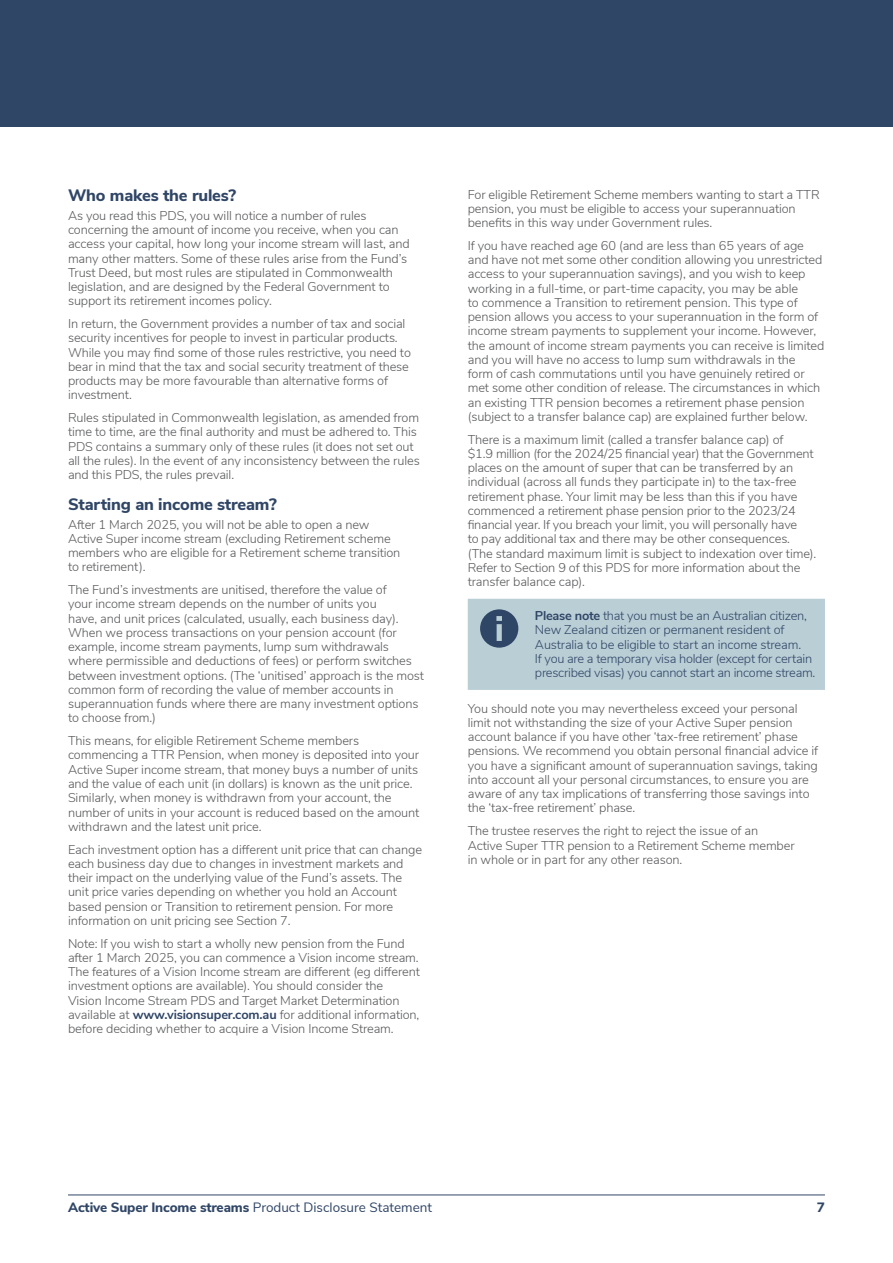
<style>
.page{position:relative;width:893px;height:1263px;background:#fff}
.page>*{position:absolute;margin:0;border:0;box-sizing:border-box;transform-origin:0 0}
.t1{font:800 16.5px "Nunito Sans";letter-spacing:-.01em;color:#304666}
.t2{font:13.5px "Nunito Sans";color:#304666}
.t3{font:800 13.5px "Nunito Sans";color:#304666}
.t4{font:300 12.75px/14.2px "Nunito Sans";letter-spacing:-.01em;color:#58595b}
.t5{font:300 12.75px/14.2px "Nunito Sans";letter-spacing:-.02em;color:#304666}
.s1{font-weight:700;color:#304666}
.s2{font-weight:700}
.s3{font-weight:800}
</style>
<div class="page">
<hr style="left:68px;top:1194px;width:757px;height:1px;background:#304666">
<div style="left:0;top:0;width:893px;height:126px;background:#304666"></div>
<div style="left:468px;top:599px;width:357px;height:91px;background:#baced6"></div>
<p class="t1" style="left:68px;top:183px;width:170px">Who makes the rules?</p>
<p class="t4" style="left:68px;top:207px;width:343px">As you read this PDS, you will notice a number of rules concerning the amount of income you receive, when you can access your capital, how long your income stream will last, and many other matters. Some of these rules arise from the Fund’s Trust Deed, but most rules are stipulated in Commonwealth legislation, and are designed by the Federal Government to support its retirement incomes policy.</p>
<p class="t4" style="left:68px;top:316px;width:344px">In return, the Government provides a number of tax and social security incentives for people to invest in particular products.<br>While you may find some of those rules restrictive, you need to bear in mind that the tax and social security treatment of these products may be more favourable than alternative forms of investment.</p>
<p class="t4" style="left:68px;top:410px;width:353px">Rules stipulated in Commonwealth legislation, as amended from time to time, are the final authority and must be adhered to. This PDS contains a summary only of these rules (it does not set out all the rules). In the event of any inconsistency between the rules and this PDS, the rules prevail.</p>
<p class="t1" style="left:68px;top:492px;width:210px">Starting an income stream?</p>
<p class="t4" style="left:68px;top:516px;width:334px">After 1 March 2025, you will not be able to open a new Active Super income stream (excluding Retirement scheme members who are eligible for a Retirement scheme transition to retirement).</p>
<p class="t4" style="left:68px;top:582px;width:357px">The Fund’s investments are unitised, therefore the value of<br>your income stream depends on the number of units you<br>have, and unit prices (calculated, usually, each business day).<br>When we process transactions on your pension account (for example, income stream payments, lump sum withdrawals where permissible and deductions of fees) or perform switches between investment options. (The ‘unitised’ approach is the most common form of recording the value of member accounts in superannuation funds where there are many investment options to choose from.)</p>
<p class="t4" style="left:68px;top:733px;width:353px">This means, for eligible Retirement Scheme members commencing a TTR Pension, when money is deposited into your Active Super income stream, that money buys a number of units and the value of each unit (in dollars) is known as the unit price.<br>Similarly, when money is withdrawn from your account, the number of units in your account is reduced based on the amount withdrawn and the latest unit price.</p>
<p class="t4" style="left:68px;top:841px;width:356px">Each investment option has a different unit price that can change each business day due to changes in investment markets and their impact on the underlying value of the Fund’s assets. The unit price varies depending on whether you hold an Account based pension or Transition to retirement pension. For more information on unit pricing see Section 7.</p>
<p class="t4" style="left:68px;top:935px;width:353px">Note: If you wish to start a wholly new pension from the Fund after 1 March 2025, you can commence a Vision income stream.<br>The features of a Vision Income stream are different (eg different investment options are available). You should consider the Vision Income Stream PDS and Target Market Determination available at <span class="s1">www.visionsuper.com.au</span> for additional information, before deciding whether to acquire a Vision Income Stream.</p>
<p class="t4" style="left:468px;top:186px;width:353px">For eligible Retirement Scheme members wanting to start a TTR pension, you must be eligible to access your superannuation benefits in this way under Government rules.</p>
<p class="t4" style="left:468px;top:237px;width:358px">If you have reached age 60 (and are less than 65 years of age and have not met some other condition allowing you unrestricted access to your superannuation savings), and you wish to keep working in a full-time, or part-time capacity, you may be able<br>to commence a Transition to retirement pension. This type of pension allows you access to your superannuation in the form of income stream payments to supplement your income. However, the amount of income stream payments you can receive is limited and you will have no access to lump sum withdrawals in the<br>form of cash commutations until you have genuinely retired or met some other condition of release. The circumstances in which an existing TTR pension becomes a retirement phase pension (subject to a transfer balance cap) are explained further below.</p>
<p class="t4" style="left:468px;top:431px;width:350px">There is a maximum limit (called a transfer balance cap) of<br>$1.9 million (for the 2024/25 financial year) that the Government places on the amount of super that can be transferred by an individual (across all funds they participate in) to the tax-free retirement phase. Your limit may be less than this if you have commenced a retirement phase pension prior to the 2023/24 financial year. If you breach your limit, you will personally have<br>to pay additional tax and there may be other consequences. (The standard maximum limit is subject to indexation over time).<br>Refer to Section 9 of this PDS for more information about the transfer balance cap).</p>
<p class="t5" style="left:535px;top:608px;width:282px"><span class="s2">Please note</span> that you must be an Australian citizen, New Zealand citizen or permanent resident of Australia to be eligible to start an income stream.<br>If you are a temporary visa holder (except for certain prescribed visas) you cannot start an income stream.</p>
<p class="t4" style="left:468px;top:700px;width:352px">You should note you may nevertheless exceed your personal limit not withstanding the size of your Active Super pension account balance if you have other ‘tax-free retirement’ phase pensions. We recommend you obtain personal financial advice if you have a significant amount of superannuation savings, taking into account all your personal circumstances, to ensure you are aware of any tax implications of transferring those savings into the ‘tax-free retirement’ phase.</p>
<p class="t4" style="left:468px;top:823px;width:328px">The trustee reserves the right to reject the issue of an<br>Active Super TTR pension to a Retirement Scheme member in whole or in part for any other reason.</p>
<p class="t2" style="left:68px;top:1198px;width:366px"><span class="s3">Active Super Income streams</span> Product Disclosure Statement</p>
<p class="t3" style="left:817px;top:1198px;width:10px">7</p>
</div>
